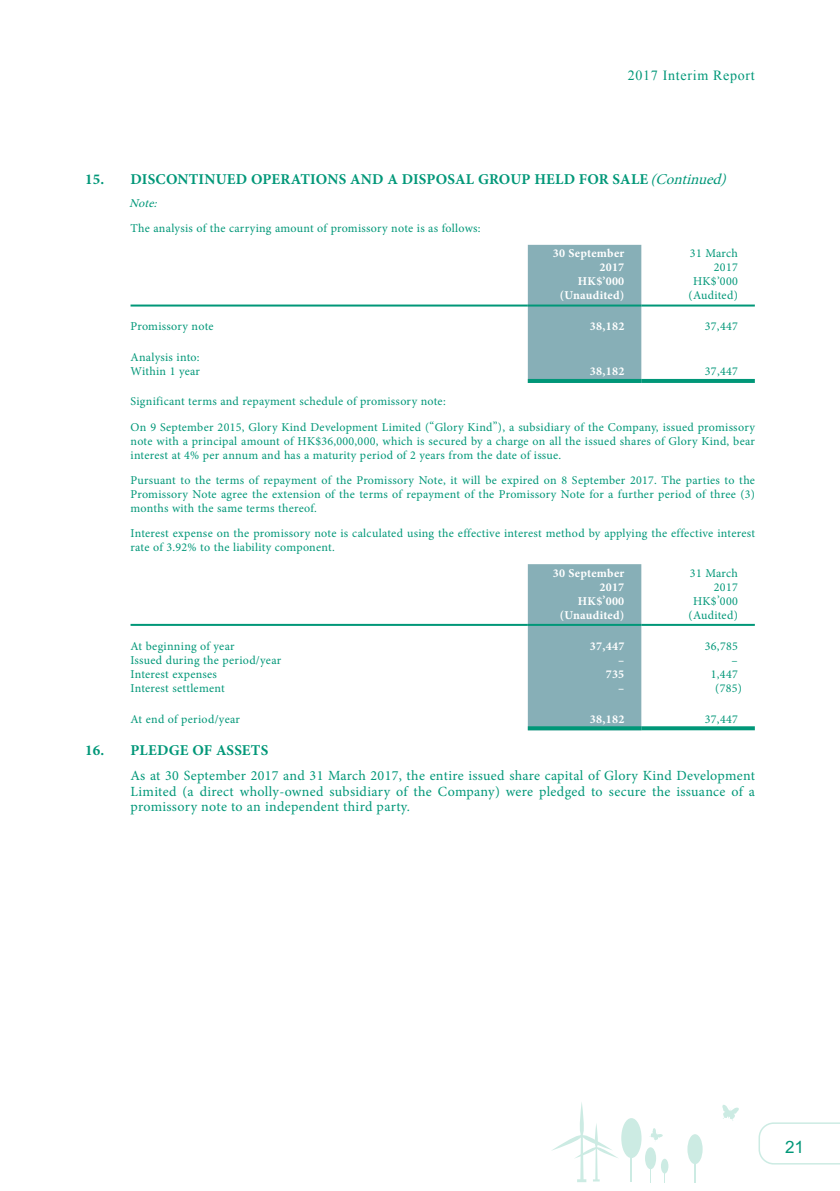
<style>
.page{position:relative;width:840px;height:1191px;background:#fff}
.page>*{position:absolute;margin:0;border:0;box-sizing:border-box;transform-origin:0 0}
.t1{font:700 17px "M Hei HK";color:#009778}
.t2{font:700 15px "Minion Pro";letter-spacing:.01em;color:#009778}
.t3{font:14px/15.6px "Minion Pro";letter-spacing:.02em;color:#009778;text-align:justify}
.t4{font:14px "Times New Roman";letter-spacing:.05em;color:#009778}
.t5{font:12px/14px "Minion Pro";letter-spacing:.02em;color:#009778}
.t6{font:700 12px/14px "Minion Pro";letter-spacing:.02em;color:#fff;text-align:right}
.t7{font:italic 12px "Minion Pro";color:#009778}
.s1{font-weight:400;font-style:italic}
</style>
<div class="page">
<svg style="left:722px;top:1105px;width:17px;height:16px"></svg>
<svg style="left:694px;top:1164px;width:1px;height:18px"></svg>
<div style="left:687px;top:1134px;width:15px;height:30px;background:#ccebe3;border-radius:50%"></div>
<hr style="left:630px;top:1147px;width:2px;height:35px;background:#ccebe3">
<div style="left:621px;top:1118px;width:20px;height:40px;background:#ccebe3;border-radius:50%"></div>
<div style="left:644px;top:1147px;width:11px;height:22px;background:#ccebe3;border-radius:50%"></div>
<div style="left:660px;top:1158px;width:8px;height:15px;background:#ccebe3;border-radius:50%"></div>
<svg style="left:552px;top:1102px;width:66px;height:80px"></svg>
<svg style="left:649px;top:1128px;width:13px;height:13px"></svg>
<svg style="left:758px;top:1122px;width:81px;height:42px"></svg>
<div style="left:527px;top:245px;width:114px;height:134px;background:#87afb7"></div>
<hr style="left:130px;top:304px;width:397px;height:2px;background:#009778">
<hr style="left:527px;top:304px;width:114px;height:2px;background:#009778">
<hr style="left:641px;top:304px;width:113px;height:2px;background:#009778">
<hr style="left:527px;top:379px;width:114px;height:4px;background:#009778">
<svg style="left:641px;top:379px;width:113px;height:4px"></svg>
<div style="left:527px;top:564px;width:114px;height:162px;background:#87afb7"></div>
<hr style="left:130px;top:624px;width:397px;height:2px;background:#009778">
<hr style="left:527px;top:624px;width:114px;height:2px;background:#009778">
<hr style="left:641px;top:624px;width:113px;height:2px;background:#009778">
<svg style="left:527px;top:726px;width:114px;height:4px"></svg>
<svg style="left:641px;top:726px;width:113px;height:4px"></svg>
<p class="t4" style="left:627px;top:66px;width:128px">2017 Interim Report</p>
<p class="t2" style="left:85px;top:168px;width:647px">15. DISCONTINUED OPERATIONS AND A DISPOSAL GROUP HELD FOR SALE<span class="s1">(Continued)</span></p>
<p class="t7" style="left:129px;top:195px;width:33px">Note:</p>
<p class="t5" style="left:130px;top:221px;width:351px">The analysis of the carrying amount of promissory note is as follows:</p>
<p class="t6" style="left:552px;top:246px;width:73px">30 September<br>2017</p>
<p class="t5" style="left:689px;top:246px;width:49px;text-align:right">31 March<br>2017</p>
<p class="t6" style="left:577px;top:274px;width:48px">HK$’000</p>
<p class="t5" style="left:692px;top:274px;width:46px">HK$’000</p>
<p class="t6" style="left:559px;top:288px;width:66px">(Unaudited)</p>
<p class="t5" style="left:688px;top:288px;width:51px">(Audited)</p>
<p class="t5" style="left:130px;top:319px;width:85px">Promissory note</p>
<p class="t6" style="left:589px;top:319px;width:36px">38,182</p>
<p class="t5" style="left:704px;top:319px;width:34px">37,447</p>
<p class="t5" style="left:130px;top:351px;width:71px">Analysis into:<br>Within 1 year</p>
<p class="t6" style="left:589px;top:364px;width:36px">38,182</p>
<p class="t5" style="left:704px;top:365px;width:34px">37,447</p>
<p class="t5" style="left:130px;top:389px;width:625px;line-height:25.4px">Significant terms and repayment schedule of promissory note:<br>On 9 September 2015, Glory Kind Development Limited (“Glory Kind”), a subsidiary of the Company, issued promissory</p>
<p class="t5" style="left:130px;top:434px;width:625px">note with a principal amount of HK$36,000,000, which is secured by a charge on all the issued shares of Glory Kind, bear interest at 4% per annum and has a maturity period of 2 years from the date of issue.</p>
<p class="t5" style="left:130px;top:473px;width:625px;text-align:justify">Pursuant to the terms of repayment of the Promissory Note, it will be expired on 8 September 2017. The parties to the Promissory Note agree the extension of the terms of repayment of the Promissory Note for a further period of three (3) months with the same terms thereof.</p>
<p class="t5" style="left:130px;top:526px;width:625px">Interest expense on the promissory note is calculated using the effective interest method by applying the effective interest rate of 3.92% to the liability component.</p>
<p class="t6" style="left:552px;top:565px;width:73px">30 September<br>2017</p>
<p class="t5" style="left:689px;top:566px;width:49px;text-align:right">31 March<br>2017</p>
<p class="t6" style="left:577px;top:593px;width:48px">HK$’000</p>
<p class="t5" style="left:692px;top:594px;width:46px">HK$’000</p>
<p class="t6" style="left:559px;top:607px;width:66px">(Unaudited)</p>
<p class="t5" style="left:688px;top:608px;width:51px">(Audited)</p>
<p class="t5" style="left:130px;top:639px;width:105px">At beginning of year</p>
<p class="t6" style="left:589px;top:638px;width:36px">37,447</p>
<p class="t5" style="left:704px;top:639px;width:34px">36,785</p>
<p class="t5" style="left:130px;top:653px;width:152px">Issued during the period/year</p>
<p class="t6" style="left:617px;top:652px;width:8px">–</p>
<p class="t5" style="left:731px;top:653px;width:8px">–</p>
<p class="t5" style="left:130px;top:667px;width:88px">Interest expenses</p>
<p class="t6" style="left:605px;top:666px;width:20px">735</p>
<p class="t5" style="left:710px;top:667px;width:28px">1,447</p>
<p class="t5" style="left:130px;top:681px;width:96px">Interest settlement</p>
<p class="t6" style="left:617px;top:681px;width:8px">–</p>
<p class="t5" style="left:714px;top:681px;width:28px">(785)</p>
<p class="t5" style="left:130px;top:712px;width:111px">At end of period/year</p>
<p class="t6" style="left:589px;top:712px;width:36px">38,182</p>
<p class="t5" style="left:704px;top:712px;width:34px">37,447</p>
<p class="t2" style="left:85px;top:740px;width:184px">16. PLEDGE OF ASSETS</p>
<p class="t3" style="left:130px;top:767px;width:625px">As at 30 September 2017 and 31 March 2017, the entire issued share capital of Glory Kind Development Limited (a direct wholly-owned subsidiary of the Company) were pledged to secure the issuance of a promissory note to an independent third party.</p>
<h1 class="t1" style="left:784px;top:1134px;width:20px">21</h1>
</div>
